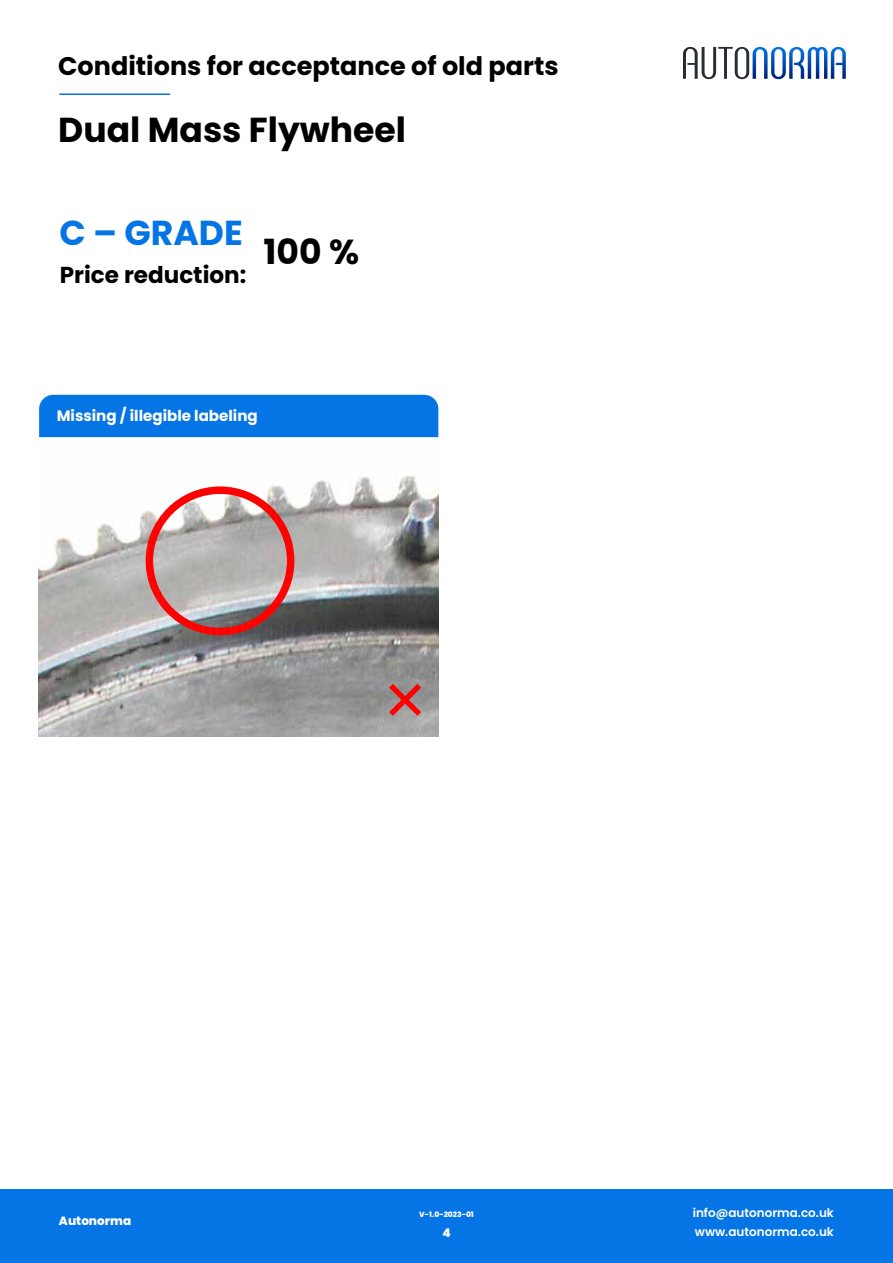
<style>
.page{position:relative;width:893px;height:1263px;background:#fff}
.page>*{position:absolute;margin:0;border:0;box-sizing:border-box;transform-origin:0 0}
.t1{font:700 34.65px "Poppins";color:#000}
.t2{font:700 34.65px "Poppins";color:#0575e5}
.t3{font:700 25.5px "Poppins";color:#000}
.t4{font:700 23.1px "Poppins";color:#000}
.t5{font:700 15px "Poppins";color:#fff}
.t6{font:600 12px/19.5px "Poppins";color:#fff}
.t7{font:800 12px "Poppins";color:#fff}
.t8{font:800 7.5px "Poppins";color:#fff}
</style>
<div class="page">
<div style="left:39px;top:395px;width:399px;height:42px;background:#0575e5"></div>
<hr style="left:59px;top:93px;width:111px;height:2px;background:#0575e5">
<img style="left:39px;top:487px;width:399px;height:250px">
<div style="left:146px;top:486px;width:148px;height:149px;border:8px solid #f00;border-radius:50%"></div>
<svg style="left:683px;top:47px;width:163px;height:32px"></svg>
<div style="left:0;top:1189px;width:893px;height:74px;background:#0575e5"></div>
<svg style="left:67px;top:487px;width:104px;height:1px"></svg>
<svg style="left:190px;top:485px;width:104px;height:3px"></svg>
<svg style="left:313px;top:475px;width:105px;height:13px"></svg>
<svg style="left:67px;top:506px;width:104px;height:21px"></svg>
<svg style="left:190px;top:506px;width:104px;height:21px"></svg>
<svg style="left:313px;top:506px;width:105px;height:21px;background:#afacac"></svg>
<svg style="left:67px;top:544px;width:104px;height:21px;background:#c4b0af"></svg>
<svg style="left:190px;top:544px;width:104px;height:21px;background:#baa7a6"></svg>
<svg style="left:313px;top:544px;width:105px;height:21px;background:#a09e9d"></svg>
<svg style="left:67px;top:583px;width:104px;height:21px;background:#b8a3a0"></svg>
<svg style="left:190px;top:583px;width:104px;height:21px;background:#cab7b7"></svg>
<svg style="left:313px;top:583px;width:105px;height:21px;background:#8c9398"></svg>
<svg style="left:67px;top:622px;width:104px;height:21px;background:#b7b8b9"></svg>
<svg style="left:190px;top:622px;width:104px;height:21px;background:#854b4c"></svg>
<svg style="left:313px;top:622px;width:105px;height:21px;background:#716e6e"></svg>
<svg style="left:67px;top:661px;width:104px;height:21px;background:#9b9b9a"></svg>
<svg style="left:190px;top:661px;width:104px;height:21px;background:#a1a0a0"></svg>
<svg style="left:67px;top:699px;width:104px;height:21px;background:#b7b7b6"></svg>
<svg style="left:190px;top:699px;width:104px;height:21px;background:#9b9b9b"></svg>
<svg style="left:313px;top:661px;width:108px;height:59px;background:#998989"></svg>
<h2 class="t3" style="left:58px;top:51px;width:502px">Conditions for acceptance of old parts</h2>
<h1 class="t1" style="left:58px;top:109px;width:349px">Dual Mass Flywheel</h1>
<h1 class="t2" style="left:59px;top:213px;width:185px">C – GRADE</h1>
<h3 class="t4" style="left:60px;top:262px;width:188px">Price reduction:</h3>
<h1 class="t1" style="left:264px;top:231px;width:97px">100 %</h1>
<p class="t5" style="left:57px;top:407px;width:203px">Missing / illegible labeling</p>
<p class="t7" style="left:59px;top:1214px;width:74px">Autonorma</p>
<p class="t8" style="left:419px;top:1210px;width:56px">V-1.0-2023-01</p>
<p class="t7" style="left:442px;top:1225px;width:10px">4</p>
<p class="t6" style="left:693px;top:1203px;width:143px">info@autonorma.co.uk www.autonorma.co.uk</p>
</div>
